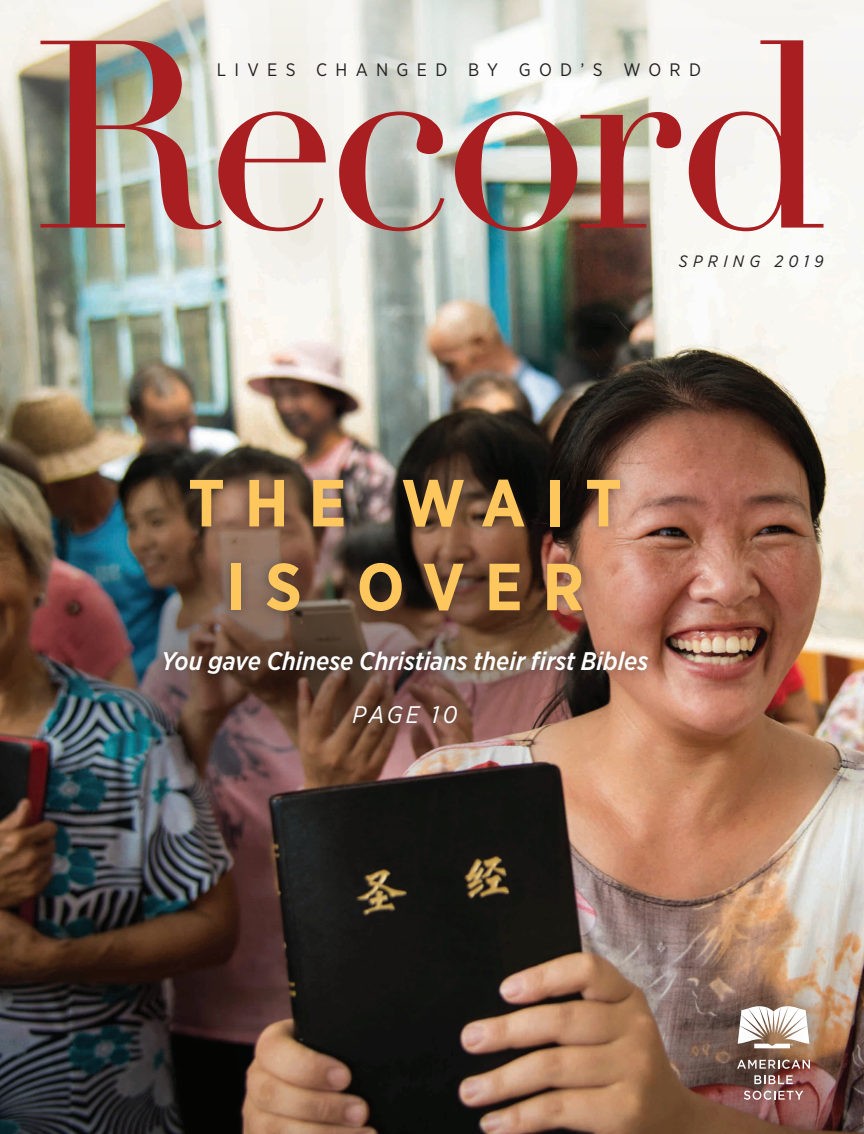
<style>
.page{position:relative;width:864px;height:1134px;background:#fff}
.page>*{position:absolute;margin:0;border:0;box-sizing:border-box;transform-origin:0 0}
.t1{font:700 66.45px/83.8px "Gotham Narrow";letter-spacing:.3em;color:#fec75e;text-align:center}
.t2{font:italic 500 25.5px "Gotham Narrow";color:#fff}
.t3{font:italic 24px "Gotham Narrow";letter-spacing:.12em;color:#fff}
.t4{font:18px "Gotham Narrow";letter-spacing:.46em;color:#231f20}
.t5{font:italic 16.5px "Gotham Narrow";letter-spacing:.32em;color:#231f20}
</style>
<div class="page">
<img style="left:0;top:0;width:864px;height:1134px">
<div style="left:669px;top:243px;width:166px;height:36px;background:#fafaf6"></div>
<img style="left:41px;top:40px;width:783px;height:191px">
<div style="left:715px;top:983px;width:118px;height:83px;background:#231f20;opacity:.5"></div>
<div style="left:732px;top:1020px;width:81px;height:53px;background:#231f20;opacity:.5"></div>
<svg style="left:738px;top:1006px;width:71px;height:32px"></svg>
<div style="left:722px;top:1069px;width:50px;height:52px;background:#231f20;opacity:.5"></div>
<div style="left:774px;top:1069px;width:50px;height:50px;background:#231f20;opacity:.5"></div>
<div style="left:751px;top:1071px;width:47px;height:48px;background:#925651"></div>
<div style="left:741px;top:1069px;width:51px;height:53px;background:#231f20;opacity:.5"></div>
<div style="left:716px;top:1039px;width:51px;height:51px;background:#231f20;opacity:.5"></div>
<div style="left:737px;top:1038px;width:50px;height:53px;background:#231f20;opacity:.5"></div>
<div style="left:780px;top:1038px;width:53px;height:53px;background:#231f20;opacity:.5"></div>
<div style="left:755px;top:1040px;width:47px;height:48px;background:#231f20;opacity:.5"></div>
<div style="left:764px;top:1053px;width:50px;height:53px;background:#231f20;opacity:.5"></div>
<div style="left:732px;top:1053px;width:52px;height:54px;background:#231f20;opacity:.5"></div>
<div style="left:755px;top:1056px;width:49px;height:50px;background:#231f20;opacity:.5"></div>
<div style="left:746px;top:1053px;width:52px;height:54px;background:#231f20;opacity:.5"></div>
<svg style="left:754px;top:1075px;width:39px;height:9px"></svg>
<div style="left:153px;top:467px;width:506px;height:268px;background:#231f20;opacity:.5"></div>
<p class="t4" style="left:217px;top:58px;width:486px">LIVES CHANGED BY GOD’S WORD</p>
<p class="t5" style="left:679px;top:251px;width:146px">SPRING 2019</p>
<p class="t1" style="left:188px;top:461px;width:435px">THE WAIT<br>IS OVER</p>
<p class="t2" style="left:162px;top:645px;width:488px">You gave Chinese Christians their first Bibles</p>
<p class="t3" style="left:353px;top:700px;width:106px">PAGE 10</p>
</div>
